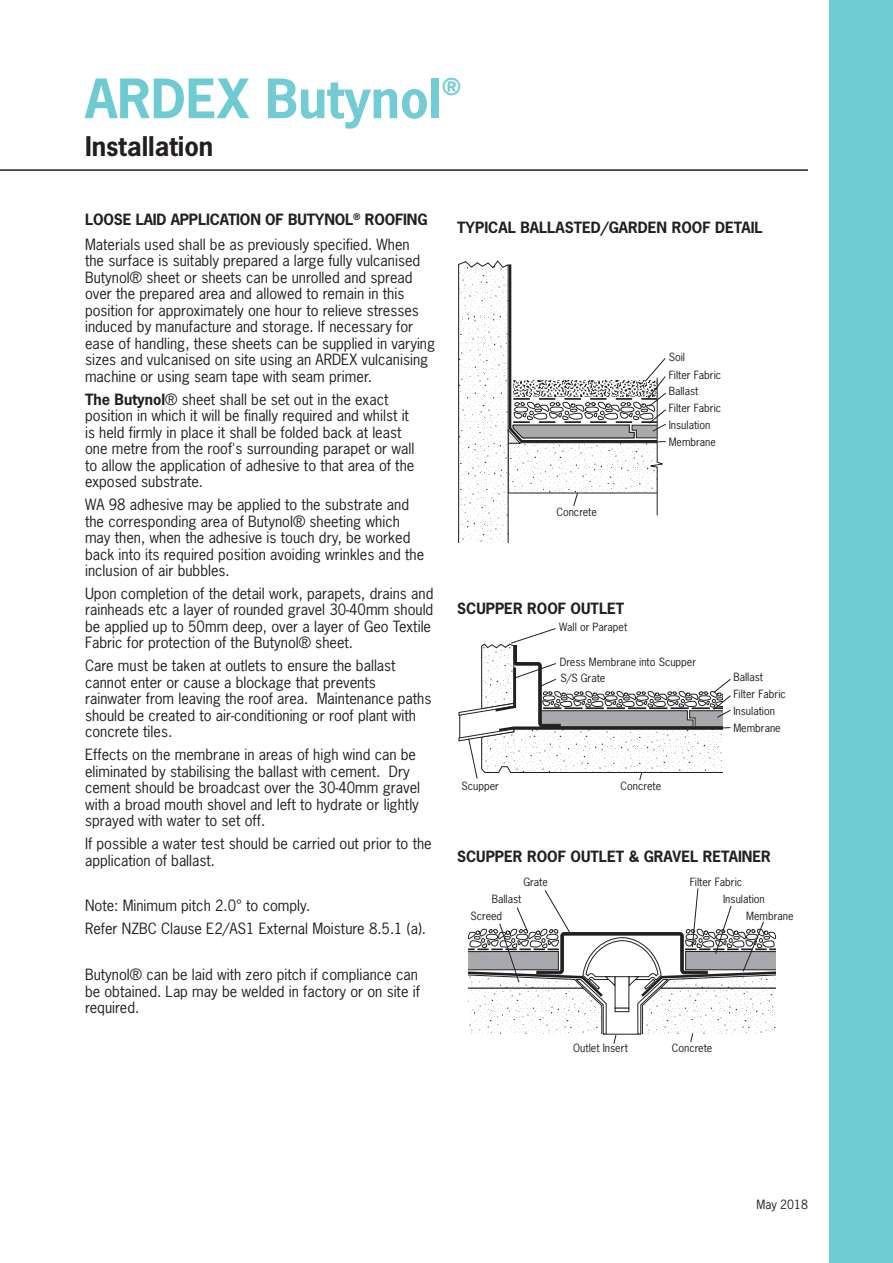
<style>
.page{position:relative;width:893px;height:1263px;background:#fff}
.page>*{position:absolute;margin:0;border:0;box-sizing:border-box;transform-origin:0 0}
.Ardex_Heading2{font:700 51px "News Gothic Std";color:#73ccd3}
.Ardex_Heading3{font:700 25.5px "News Gothic Std";color:#231f20}
.Ardex_Heading2-2{font:700 21.9px "News Gothic Std";color:#73ccd3}
.Copy{font:14.7px/16.5px "News Gothic Std";color:#231f20}
.Subhead_2{font:700 14.7px "News Gothic Std";color:#231f20}
.t1{font:12px "News Gothic Std";color:#231f20}
.Drawing_Type_2{font:10.65px "News Gothic Std";color:#231f20}
.s1{color:#6fcbd2}
.s2{font-weight:700}
</style>
<div class="page">
<div style="left:829px;top:0;width:64px;height:1263px;background:#6fcbd2"></div>
<hr style="left:0;top:169px;width:808px;height:2px;background:#231f20">
<svg style="left:458px;top:628px;width:273px;height:152px"></svg>
<svg style="left:467px;top:888px;width:310px;height:156px"></svg>
<svg style="left:458px;top:260px;width:208px;height:283px"></svg>
<p class="Ardex_Heading2" style="left:85px;top:65px;width:358px"><span class="s1">ARDEX</span> Butynol</p>
<p class="Ardex_Heading2-2" style="left:442px;top:72px;width:20px">®</p>
<p class="Ardex_Heading3" style="left:85px;top:130px;width:130px">Installation</p>
<p class="Subhead_2" style="left:85px;top:209px;width:344px">LOOSE LAID APPLICATION OF BUTYNOL<sup>®</sup> ROOFING</p>
<p class="Copy" style="left:85px;top:236px;width:352px">Materials used shall be as previously specified. When<br>the surface is suitably prepared a large fully vulcanised Butynol® sheet or sheets can be unrolled and spread over the prepared area and allowed to remain in this position for approximately one hour to relieve stresses induced by manufacture and storage. If necessary for ease of handling, these sheets can be supplied in varying sizes and vulcanised on site using an ARDEX vulcanising machine or using seam tape with seam primer.</p>
<p class="Copy" style="left:85px;top:391px;width:331px"><span class="s2">The Butynol</span>® sheet shall be set out in the exact position in which it will be finally required and whilst it is held firmly in place it shall be folded back at least one metre from the roof's surrounding parapet or wall to allow the application of adhesive to that area of the exposed substrate.</p>
<p class="Copy" style="left:85px;top:496px;width:341px">WA 98 adhesive may be applied to the substrate and the corresponding area of Butynol® sheeting which may then, when the adhesive is touch dry, be worked back into its required position avoiding wrinkles and the inclusion of air bubbles.</p>
<p class="Copy" style="left:85px;top:585px;width:350px">Upon completion of the detail work, parapets, drains and rainheads etc a layer of rounded gravel 30-40mm should be applied up to 50mm deep, over a layer of Geo Textile Fabric for protection of the Butynol® sheet.</p>
<p class="Copy" style="left:85px;top:657px;width:348px">Care must be taken at outlets to ensure the ballast cannot enter or cause a blockage that prevents rainwater from leaving the roof area. Maintenance paths should be created to air-conditioning or roof plant with concrete tiles.</p>
<p class="Copy" style="left:85px;top:746px;width:337px">Effects on the membrane in areas of high wind can be eliminated by stabilising the ballast with cement. Dry cement should be broadcast over the 30-40mm gravel with a broad mouth shovel and left to hydrate or lightly sprayed with water to set off.</p>
<p class="Copy" style="left:85px;top:835px;width:348px">If possible a water test should be carried out prior to the application of ballast.</p>
<p class="Copy" style="left:85px;top:897px;width:227px">Note: Minimum pitch 2.0° to comply.</p>
<p class="Copy" style="left:85px;top:920px;width:342px">Refer NZBC Clause E2/AS1 External Moisture 8.5.1 (a).</p>
<p class="Copy" style="left:85px;top:966px;width:336px">Butynol® can be laid with zero pitch if compliance can be obtained. Lap may be welded in factory or on site if required.</p>
<p class="Subhead_2" style="left:457px;top:217px;width:307px">TYPICAL BALLASTED/GARDEN ROOF DETAIL</p>
<p class="Drawing_Type_2" style="left:669px;top:350px;width:18px">Soil</p>
<p class="Drawing_Type_2" style="left:669px;top:368px;width:54px">Filter Fabric</p>
<p class="Drawing_Type_2" style="left:669px;top:384px;width:31px">Ballast</p>
<p class="Drawing_Type_2" style="left:556px;top:505px;width:42px">Concrete</p>
<p class="Drawing_Type_2" style="left:669px;top:401px;width:54px">Filter Fabric</p>
<p class="Drawing_Type_2" style="left:669px;top:418px;width:43px">Insulation</p>
<p class="Drawing_Type_2" style="left:669px;top:435px;width:49px">Membrane</p>
<p class="Subhead_2" style="left:457px;top:598px;width:169px">SCUPPER ROOF OUTLET</p>
<p class="Drawing_Type_2" style="left:461px;top:779px;width:39px">Scupper</p>
<p class="Drawing_Type_2" style="left:559px;top:620px;width:70px">Wall or Parapet</p>
<p class="Drawing_Type_2" style="left:560px;top:656px;width:138px">Dress Membrane into Scupper</p>
<p class="Drawing_Type_2" style="left:560px;top:671px;width:47px">S/S Grate</p>
<p class="Drawing_Type_2" style="left:620px;top:779px;width:42px">Concrete</p>
<p class="Drawing_Type_2" style="left:733px;top:670px;width:31px">Ballast</p>
<p class="Drawing_Type_2" style="left:733px;top:687px;width:54px">Filter Fabric</p>
<p class="Drawing_Type_2" style="left:733px;top:704px;width:43px">Insulation</p>
<p class="Drawing_Type_2" style="left:733px;top:721px;width:49px">Membrane</p>
<p class="Subhead_2" style="left:457px;top:847px;width:315px">SCUPPER ROOF OUTLET &amp; GRAVEL RETAINER</p>
<p class="Drawing_Type_2" style="left:523px;top:875px;width:26px">Grate</p>
<p class="Drawing_Type_2" style="left:492px;top:892px;width:31px">Ballast</p>
<p class="Drawing_Type_2" style="left:470px;top:909px;width:33px">Screed</p>
<p class="Drawing_Type_2" style="left:690px;top:875px;width:54px">Filter Fabric</p>
<p class="Drawing_Type_2" style="left:723px;top:892px;width:43px">Insulation</p>
<p class="Drawing_Type_2" style="left:746px;top:909px;width:49px">Membrane</p>
<p class="Drawing_Type_2" style="left:573px;top:1041px;width:56px">Outlet Insert</p>
<p class="Drawing_Type_2" style="left:672px;top:1041px;width:42px">Concrete</p>
<p class="t1" style="left:756px;top:1196px;width:53px">May 2018</p>
</div>
